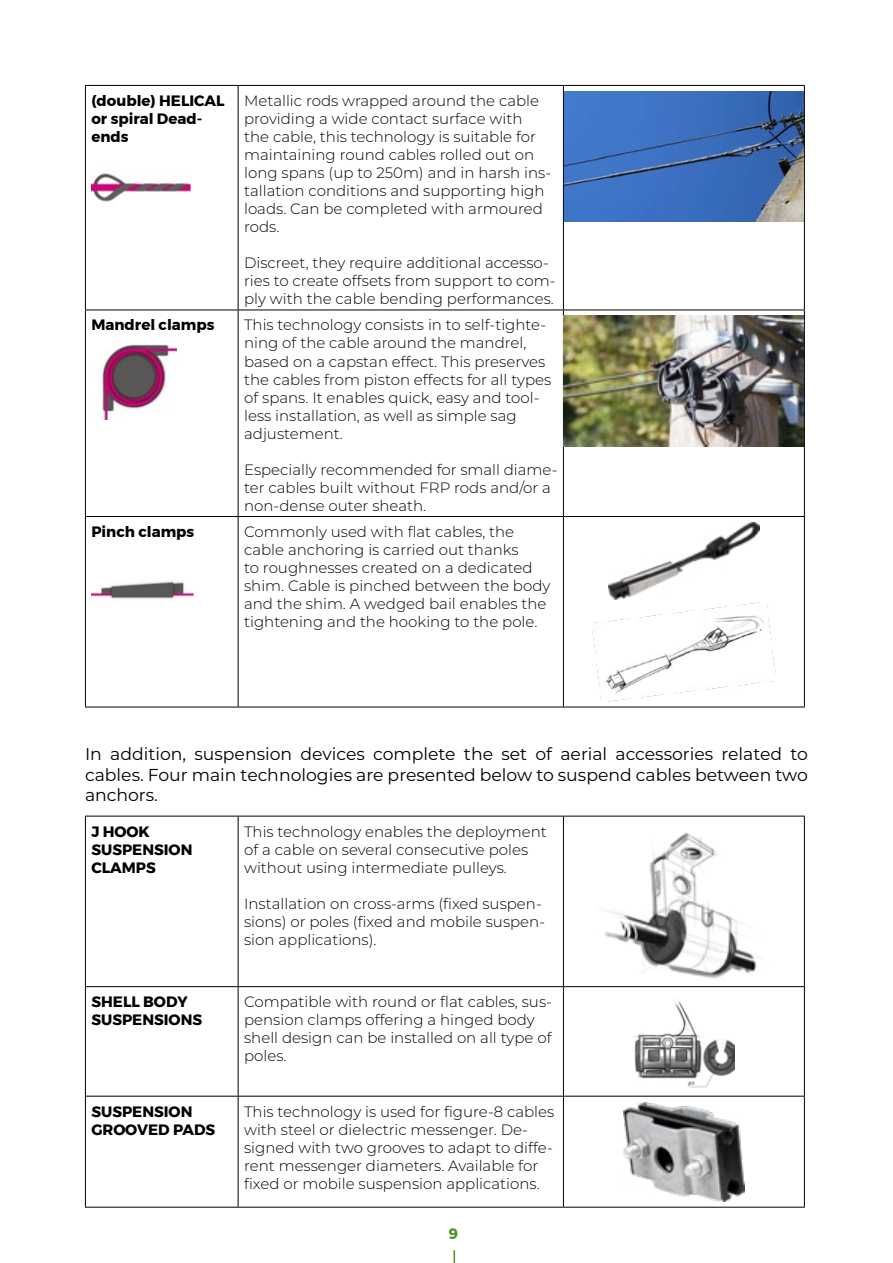
<style>
.page{position:relative;width:893px;height:1263px;background:#fff}
.page>*{position:absolute;margin:0;border:0;box-sizing:border-box;transform-origin:0 0}
.Liste_soulignée{font:17.25px/20.7px "Montserrat";color:#000;text-align:justify}
.t1{font:300 15px/18px "Montserrat";color:#000}
.t2{font:700 15px/18px "Montserrat";color:#000}
.t3{font:700 15px "Montserrat";color:#4a9228}
</style>
<div class="page">
<svg style="left:454px;top:1250px;width:1px;height:13px"></svg>
<hr style="left:85px;top:85px;width:153px;height:1px;background:#000">
<hr style="left:85px;top:86px;width:1px;height:224px;background:#000">
<hr style="left:238px;top:85px;width:325px;height:1px;background:#000">
<hr style="left:238px;top:86px;width:1px;height:224px;background:#000">
<hr style="left:563px;top:85px;width:242px;height:1px;background:#000">
<hr style="left:563px;top:86px;width:1px;height:224px;background:#000">
<hr style="left:804px;top:86px;width:1px;height:224px;background:#000">
<hr style="left:85px;top:310px;width:153px;height:1px;background:#000">
<hr style="left:85px;top:310px;width:1px;height:206px;background:#000">
<hr style="left:238px;top:310px;width:325px;height:1px;background:#000">
<hr style="left:238px;top:310px;width:1px;height:206px;background:#000">
<hr style="left:563px;top:310px;width:242px;height:1px;background:#000">
<hr style="left:563px;top:310px;width:1px;height:206px;background:#000">
<hr style="left:804px;top:310px;width:1px;height:206px;background:#000">
<hr style="left:85px;top:516px;width:153px;height:1px;background:#000">
<hr style="left:85px;top:517px;width:1px;height:190px;background:#000">
<hr style="left:238px;top:516px;width:325px;height:1px;background:#000">
<hr style="left:238px;top:517px;width:1px;height:190px;background:#000">
<hr style="left:563px;top:516px;width:242px;height:1px;background:#000">
<hr style="left:563px;top:517px;width:1px;height:190px;background:#000">
<hr style="left:804px;top:517px;width:1px;height:190px;background:#000">
<hr style="left:85px;top:707px;width:153px;height:1px;background:#000">
<hr style="left:238px;top:707px;width:325px;height:1px;background:#000">
<hr style="left:563px;top:707px;width:242px;height:1px;background:#000">
<img style="left:91px;top:173px;width:99px;height:29px">
<img style="left:565px;top:91px;width:238px;height:130px">
<img style="left:101px;top:344px;width:76px;height:75px">
<img style="left:564px;top:316px;width:240px;height:130px">
<img style="left:91px;top:581px;width:102px;height:18px">
<img style="left:608px;top:522px;width:152px;height:77px">
<img style="left:592px;top:602px;width:183px;height:99px">
<hr style="left:85px;top:816px;width:153px;height:1px;background:#000">
<hr style="left:85px;top:816px;width:1px;height:170px;background:#000">
<hr style="left:238px;top:816px;width:325px;height:1px;background:#000">
<hr style="left:238px;top:816px;width:1px;height:170px;background:#000">
<hr style="left:563px;top:816px;width:242px;height:1px;background:#000">
<hr style="left:563px;top:816px;width:1px;height:170px;background:#000">
<hr style="left:804px;top:816px;width:1px;height:170px;background:#000">
<hr style="left:85px;top:986px;width:153px;height:1px;background:#000">
<hr style="left:85px;top:987px;width:1px;height:109px;background:#000">
<hr style="left:238px;top:986px;width:325px;height:1px;background:#000">
<hr style="left:238px;top:987px;width:1px;height:109px;background:#000">
<hr style="left:563px;top:986px;width:242px;height:1px;background:#000">
<hr style="left:563px;top:987px;width:1px;height:109px;background:#000">
<hr style="left:804px;top:987px;width:1px;height:109px;background:#000">
<hr style="left:85px;top:1096px;width:153px;height:1px;background:#000">
<hr style="left:85px;top:1096px;width:1px;height:111px;background:#000">
<hr style="left:238px;top:1096px;width:325px;height:1px;background:#000">
<hr style="left:238px;top:1096px;width:1px;height:111px;background:#000">
<hr style="left:563px;top:1096px;width:242px;height:1px;background:#000">
<hr style="left:563px;top:1096px;width:1px;height:111px;background:#000">
<hr style="left:804px;top:1096px;width:1px;height:111px;background:#000">
<hr style="left:85px;top:1207px;width:153px;height:1px;background:#000">
<hr style="left:238px;top:1207px;width:325px;height:1px;background:#000">
<hr style="left:563px;top:1207px;width:242px;height:1px;background:#000">
<img style="left:605px;top:832px;width:152px;height:147px">
<img style="left:633px;top:1000px;width:102px;height:88px">
<img style="left:623px;top:1102px;width:122px;height:99px">
<p class="t2" style="left:91px;top:92px;width:135px">(double) HELICAL or spiral Dead&shy;ends</p>
<p class="t1" style="left:244px;top:91px;width:308px">Metallic rods wrapped around the cable providing a wide contact surface with the cable, this technology is suitable for maintaining round cables rolled out on long spans (up to 250m) and in harsh ins&shy;tallation conditions and supporting high loads. Can be completed with armoured rods.</p>
<p class="t1" style="left:244px;top:253px;width:313px">Discreet, they require additional accesso&shy;ries to create offsets from support to com&shy;ply with the cable bending performances.</p>
<p class="t2" style="left:91px;top:316px;width:125px">Mandrel clamps</p>
<p class="t1" style="left:244px;top:316px;width:309px">This technology consists in to self-tighte&shy;ning of the cable around the mandrel, based on a capstan effect. This preserves the cables from piston effects for all types of spans. It enables quick, easy and tool&shy;less installation, as well as simple sag adjustement.</p>
<p class="t1" style="left:244px;top:460px;width:315px">Especially recommended for small diame&shy;ter cables built without FRP rods and/or a non-dense outer sheath.</p>
<p class="t2" style="left:91px;top:523px;width:104px">Pinch clamps</p>
<p class="t1" style="left:244px;top:522px;width:308px">Commonly used with flat cables, the cable anchoring is carried out thanks<br>to roughnesses created on a dedicated shim. Cable is pinched between the body and the shim. A wedged bail enables the tightening and the hooking to the pole.</p>
<p class="Liste_soulignée" style="left:85px;top:743px;width:724px">In addition, suspension devices complete the set of aerial accessories related to cables. Four main technologies are presented below to suspend cables between two anchors.</p>
<p class="t2" style="left:91px;top:822px;width:103px">J HOOK<br>SUSPENSION<br>CLAMPS</p>
<p class="t1" style="left:244px;top:822px;width:304px">This technology enables the deployment of a cable on several consecutive poles without using intermediate pulleys.</p>
<p class="t1" style="left:244px;top:894px;width:302px">Installation on cross-arms (fixed suspen&shy;sions) or poles (fixed and mobile suspen&shy;sion applications).</p>
<p class="t2" style="left:91px;top:993px;width:112px">SHELL BODY<br>SUSPENSIONS</p>
<p class="t1" style="left:244px;top:992px;width:309px">Compatible with round or flat cables, sus&shy;pension clamps offering a hinged body shell design can be installed on all type of poles.</p>
<p class="t2" style="left:91px;top:1102px;width:125px">SUSPENSION<br>GROOVED PADS</p>
<p class="t1" style="left:244px;top:1102px;width:312px">This technology is used for figure-8 cables with steel or dielectric messenger. De&shy;signed with two grooves to adapt to diffe&shy;rent messenger diameters. Available for fixed or mobile suspension applications.</p>
<p class="t3" style="left:449px;top:1222px;width:11px">9</p>
</div>
